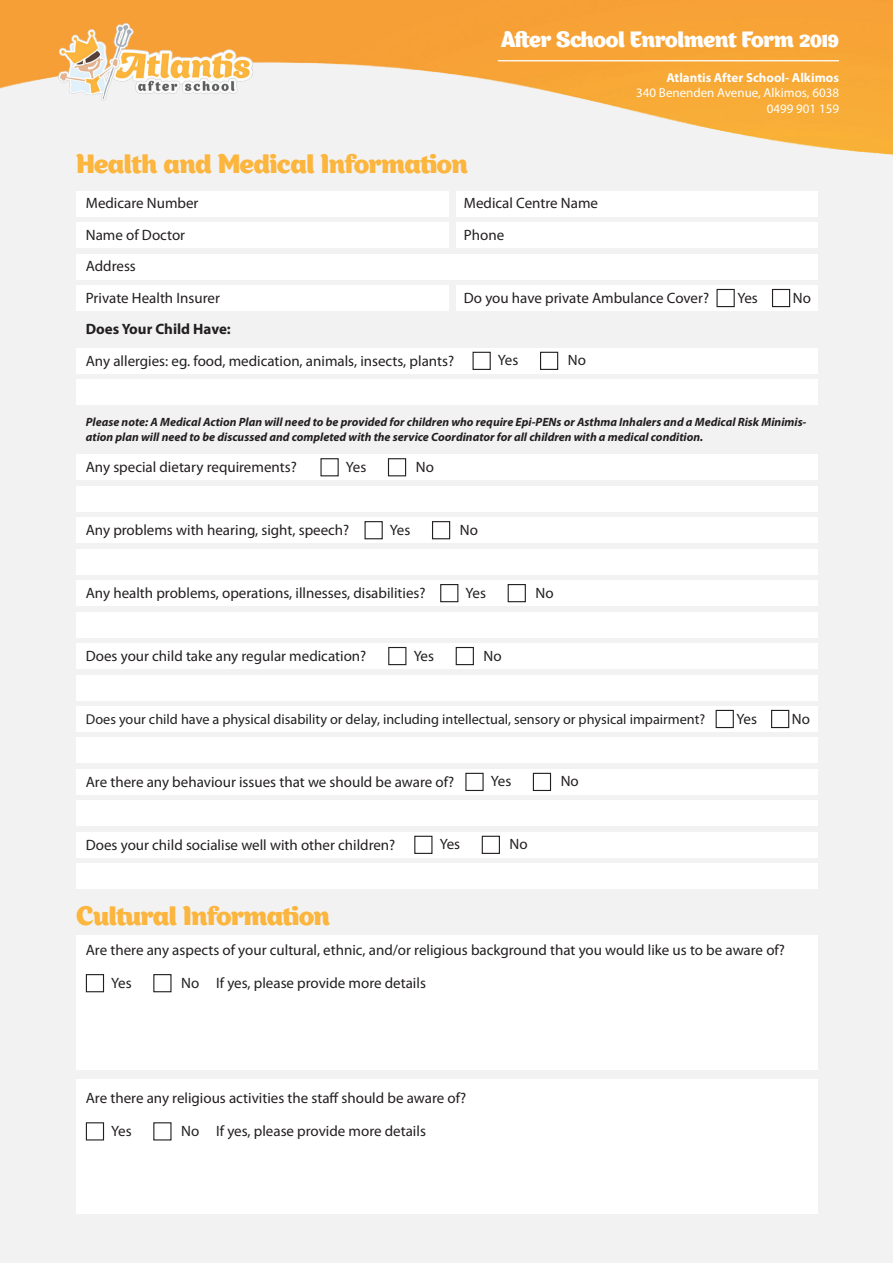
<style>
.page{position:relative;width:893px;height:1263px;background:#f2f2f3}
.page>*{position:absolute;margin:0;border:0;box-sizing:border-box;transform-origin:0 0}
.t1{font:25.95px "Appetite";color:#fcb53d}
.t2{font:21.75px "Appetite";color:#fff}
.t3{font:15px "Myriad Pro";color:#231f20}
.t4{font:700 15px "Myriad Pro";color:#231f20}
.t5{font:14.25px "Myriad Pro";color:#231f20}
.t6{font:13.05px "Myriad Pro";color:#fff}
.t7{font:700 13.05px "Myriad Pro";color:#fff}
.t8{font:italic 700 12px/14.4px "Myriad Pro";color:#231f20}
</style>
<div class="page">
<img style="left:0;top:0;width:893px;height:155px">
<div style="left:76px;top:191px;width:373px;height:26px;background:#fff"></div>
<div style="left:76px;top:348px;width:742px;height:26px;background:#fff"></div>
<div style="left:76px;top:379px;width:742px;height:26px;background:#fff"></div>
<div style="left:76px;top:454px;width:742px;height:26px;background:#fff"></div>
<div style="left:76px;top:517px;width:742px;height:26px;background:#fff"></div>
<div style="left:76px;top:580px;width:742px;height:26px;background:#fff"></div>
<div style="left:76px;top:643px;width:742px;height:26px;background:#fff"></div>
<div style="left:76px;top:706px;width:742px;height:26px;background:#fff"></div>
<div style="left:76px;top:769px;width:742px;height:26px;background:#fff"></div>
<div style="left:76px;top:832px;width:742px;height:26px;background:#fff"></div>
<div style="left:76px;top:486px;width:742px;height:26px;background:#fff"></div>
<div style="left:76px;top:549px;width:742px;height:26px;background:#fff"></div>
<div style="left:76px;top:612px;width:742px;height:25px;background:#fff"></div>
<div style="left:76px;top:675px;width:742px;height:25px;background:#fff"></div>
<div style="left:76px;top:737px;width:742px;height:26px;background:#fff"></div>
<div style="left:76px;top:800px;width:742px;height:26px;background:#fff"></div>
<div style="left:76px;top:863px;width:742px;height:26px;background:#fff"></div>
<div style="left:76px;top:936px;width:742px;height:134px;background:#fff"></div>
<div style="left:76px;top:1079px;width:742px;height:135px;background:#fff"></div>
<div style="left:456px;top:191px;width:362px;height:26px;background:#fff"></div>
<div style="left:456px;top:222px;width:362px;height:26px;background:#fff"></div>
<div style="left:456px;top:285px;width:362px;height:26px;background:#fff"></div>
<div style="left:76px;top:254px;width:742px;height:26px;background:#fff"></div>
<div style="left:76px;top:285px;width:373px;height:26px;background:#fff"></div>
<div style="left:76px;top:222px;width:373px;height:26px;background:#fff"></div>
<div style="left:716px;top:289px;width:19px;height:18px;border:1px solid #231f20"></div>
<div style="left:716px;top:710px;width:18px;height:18px;border:1px solid #231f20"></div>
<div style="left:772px;top:289px;width:18px;height:18px;border:1px solid #231f20"></div>
<div style="left:771px;top:710px;width:18px;height:18px;border:1px solid #231f20"></div>
<div style="left:472px;top:352px;width:19px;height:18px;border:1px solid #231f20"></div>
<div style="left:540px;top:352px;width:18px;height:18px;border:1px solid #231f20"></div>
<div style="left:320px;top:458px;width:19px;height:18px;border:1px solid #231f20"></div>
<div style="left:388px;top:458px;width:18px;height:18px;border:1px solid #231f20"></div>
<div style="left:364px;top:521px;width:19px;height:18px;border:1px solid #231f20"></div>
<div style="left:432px;top:521px;width:18px;height:18px;border:1px solid #231f20"></div>
<div style="left:440px;top:584px;width:18px;height:18px;border:1px solid #231f20"></div>
<div style="left:508px;top:584px;width:18px;height:18px;border:1px solid #231f20"></div>
<div style="left:388px;top:647px;width:18px;height:18px;border:1px solid #231f20"></div>
<div style="left:456px;top:647px;width:18px;height:18px;border:1px solid #231f20"></div>
<div style="left:465px;top:773px;width:19px;height:18px;border:1px solid #231f20"></div>
<div style="left:533px;top:773px;width:18px;height:18px;border:1px solid #231f20"></div>
<div style="left:414px;top:836px;width:18px;height:18px;border:1px solid #231f20"></div>
<div style="left:482px;top:836px;width:18px;height:18px;border:1px solid #231f20"></div>
<div style="left:86px;top:974px;width:18px;height:18px;border:1px solid #231f20"></div>
<div style="left:153px;top:974px;width:19px;height:18px;border:1px solid #231f20"></div>
<div style="left:86px;top:1122px;width:18px;height:18px;border:1px solid #231f20"></div>
<img style="left:59px;top:24px;width:193px;height:76px">
<hr style="left:498px;top:60px;width:341px;height:1px;background:#fff">
<p class="t1" style="left:76px;top:146px;width:393px">Health and Medical Information</p>
<p class="t2" style="left:501px;top:24px;width:340px">After School Enrolment Form 2019</p>
<p class="t7" style="left:666px;top:69px;width:174px">Atlantis After School- Alkimos</p>
<p class="t6" style="left:636px;top:85px;width:204px">340 Benenden Avenue, Alkimos, 6038</p>
<p class="t6" style="left:767px;top:100px;width:74px">0499 901 159</p>
<p class="t3" style="left:86px;top:194px;width:114px">Medicare Number</p>
<p class="t3" style="left:464px;top:194px;width:136px">Medical Centre Name</p>
<p class="t3" style="left:86px;top:226px;width:101px">Name of Doctor</p>
<p class="t3" style="left:464px;top:226px;width:42px">Phone</p>
<p class="t3" style="left:86px;top:257px;width:52px">Address</p>
<p class="t3" style="left:86px;top:289px;width:136px">Private Health Insurer</p>
<p class="t3" style="left:464px;top:289px;width:247px">Do you have private Ambulance Cover?</p>
<p class="t4" style="left:86px;top:320px;width:147px">Does Your Child Have:</p>
<p class="t3" style="left:86px;top:352px;width:370px">Any allergies: eg. food, medication, animals, insects, plants?</p>
<p class="t3" style="left:498px;top:351px;width:22px">Yes</p>
<p class="t3" style="left:568px;top:351px;width:20px">No</p>
<p class="t3" style="left:737px;top:288px;width:22px">Yes</p>
<p class="t3" style="left:793px;top:288px;width:20px">No</p>
<p class="t8" style="left:86px;top:415px;width:722px">Please note: A Medical Action Plan will need to be provided for children who require Epi-PENs or Asthma Inhalers and a Medical Risk Minimis&shy;ation plan will need to be discussed and completed with the service Coordinator for all children with a medical condition.</p>
<p class="t3" style="left:86px;top:458px;width:212px">Any special dietary requirements?</p>
<p class="t3" style="left:346px;top:458px;width:22px">Yes</p>
<p class="t3" style="left:416px;top:458px;width:20px">No</p>
<p class="t3" style="left:86px;top:521px;width:265px">Any problems with hearing, sight, speech?</p>
<p class="t3" style="left:390px;top:520px;width:22px">Yes</p>
<p class="t3" style="left:460px;top:520px;width:20px">No</p>
<p class="t3" style="left:86px;top:584px;width:341px">Any health problems, operations, illnesses, disabilities?</p>
<p class="t3" style="left:466px;top:583px;width:22px">Yes</p>
<p class="t3" style="left:536px;top:583px;width:20px">No</p>
<p class="t3" style="left:86px;top:647px;width:282px">Does your child take any regular medication?</p>
<p class="t3" style="left:414px;top:646px;width:22px">Yes</p>
<p class="t3" style="left:484px;top:646px;width:20px">No</p>
<p class="t5" style="left:86px;top:711px;width:621px">Does your child have a physical disability or delay, including intellectual, sensory or physical impairment?</p>
<p class="t3" style="left:86px;top:773px;width:370px">Are there any behaviour issues that we should be aware of?</p>
<p class="t3" style="left:491px;top:772px;width:22px">Yes</p>
<p class="t3" style="left:561px;top:772px;width:20px">No</p>
<p class="t3" style="left:86px;top:836px;width:311px">Does your child socialise well with other children?</p>
<p class="t1" style="left:76px;top:899px;width:255px">Cultural Information</p>
<p class="t3" style="left:440px;top:835px;width:22px">Yes</p>
<p class="t3" style="left:510px;top:835px;width:20px">No</p>
<p class="t3" style="left:736px;top:709px;width:22px">Yes</p>
<p class="t3" style="left:792px;top:709px;width:20px">No</p>
<p class="t3" style="left:86px;top:941px;width:701px">Are there any aspects of your cultural, ethnic, and/or religious background that you would like us to be aware of?</p>
<p class="t3" style="left:111px;top:973px;width:22px">Yes</p>
<p class="t3" style="left:181px;top:973px;width:20px">No</p>
<p class="t3" style="left:216px;top:973px;width:211px">If yes, please provide more details</p>
<p class="t3" style="left:86px;top:1089px;width:382px">Are there any religious activities the staff should be aware of?</p>
<p class="t3" style="left:111px;top:1122px;width:22px">Yes</p>
<p class="t3" style="left:181px;top:1122px;width:20px">No</p>
<p class="t3" style="left:216px;top:1122px;width:211px">If yes, please provide more details</p>
</div>
